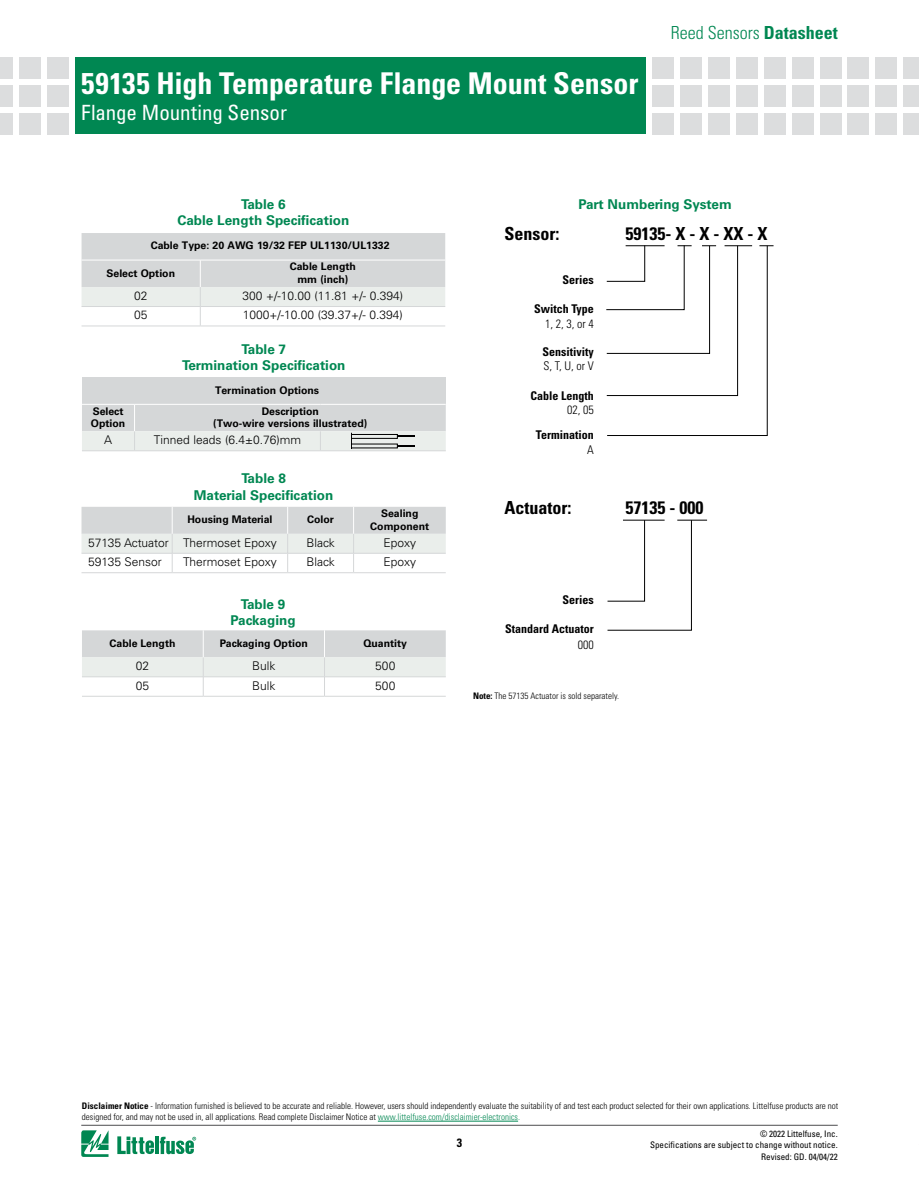
<style>
.page{position:relative;width:919px;height:1191px;background:#fff}
.page>*{position:absolute;margin:0;border:0;box-sizing:border-box;transform-origin:0 0}
.t1{font:700 condensed 30px "Univers LT Std";color:#fff}
.t2{font:condensed 21px "Univers LT Std";letter-spacing:-.005em;color:#fff}
.t3{font:700 condensed 18px "Univers LT Std";color:#000}
.t4{font:300 condensed 18px "Univers LT Std";color:#008752}
.t5{font:700 13.5px/16.2px "Univers LT Std";color:#008752;text-align:center}
.t6{font:300 12px "Univers LT Std";color:#000}
.t7{font:700 condensed 12px "Univers LT Std";color:#000}
.t8{font:300 condensed 12px "Univers LT Std";color:#000}
.t9{font:700 10.5px/12.6px "Univers LT Std";color:#000;text-align:center}
.t10{font:300 condensed 9px/10.8px "Univers LT Std";color:#000}
.t11{font:condensed 9px/10.8px "Univers LT Std";color:#000;text-align:right}
.s1{font-weight:700}
.s2{color:#008752}
</style>
<div class="page">
<hr style="left:81px;top:1124px;width:756px;height:1px;background:#4d4d4f">
<svg style="left:81px;top:1130px;width:27px;height:26px"></svg>
<hr style="left:155px;top:1136px;width:3px;height:18px;background:#008752">
<svg style="left:160px;top:1136px;width:36px;height:18px"></svg>
<svg style="left:117px;top:1136px;width:37px;height:18px"></svg>
<div style="left:75px;top:57px;width:570px;height:77px;background:#008752"></div>
<div style="left:47px;top:57px;width:22px;height:22px;background:#dcddde"></div>
<div style="left:47px;top:85px;width:22px;height:22px;background:#dcddde"></div>
<div style="left:47px;top:113px;width:22px;height:21px;background:#dcddde"></div>
<div style="left:19px;top:57px;width:22px;height:22px;background:#dcddde"></div>
<div style="left:19px;top:85px;width:22px;height:22px;background:#dcddde"></div>
<div style="left:19px;top:113px;width:22px;height:21px;background:#dcddde"></div>
<div style="left:0;top:57px;width:13px;height:22px;background:#dcddde"></div>
<div style="left:0;top:85px;width:13px;height:22px;background:#dcddde"></div>
<div style="left:0;top:113px;width:13px;height:21px;background:#dcddde"></div>
<div style="left:652px;top:57px;width:22px;height:22px;background:#dcddde"></div>
<div style="left:652px;top:85px;width:22px;height:22px;background:#dcddde"></div>
<div style="left:652px;top:113px;width:22px;height:21px;background:#dcddde"></div>
<div style="left:680px;top:57px;width:21px;height:22px;background:#dcddde"></div>
<div style="left:680px;top:85px;width:21px;height:22px;background:#dcddde"></div>
<div style="left:680px;top:113px;width:21px;height:21px;background:#dcddde"></div>
<div style="left:708px;top:57px;width:21px;height:22px;background:#dcddde"></div>
<div style="left:708px;top:85px;width:21px;height:22px;background:#dcddde"></div>
<div style="left:708px;top:113px;width:21px;height:21px;background:#dcddde"></div>
<div style="left:736px;top:57px;width:21px;height:22px;background:#dcddde"></div>
<div style="left:736px;top:85px;width:21px;height:22px;background:#dcddde"></div>
<div style="left:736px;top:113px;width:21px;height:21px;background:#dcddde"></div>
<div style="left:764px;top:57px;width:21px;height:22px;background:#dcddde"></div>
<div style="left:764px;top:85px;width:21px;height:22px;background:#dcddde"></div>
<div style="left:764px;top:113px;width:21px;height:21px;background:#dcddde"></div>
<div style="left:792px;top:57px;width:21px;height:22px;background:#dcddde"></div>
<div style="left:792px;top:85px;width:21px;height:22px;background:#dcddde"></div>
<div style="left:792px;top:113px;width:21px;height:21px;background:#dcddde"></div>
<div style="left:819px;top:57px;width:22px;height:22px;background:#dcddde"></div>
<div style="left:819px;top:85px;width:22px;height:22px;background:#dcddde"></div>
<div style="left:819px;top:113px;width:22px;height:21px;background:#dcddde"></div>
<div style="left:847px;top:57px;width:22px;height:22px;background:#dcddde"></div>
<div style="left:847px;top:85px;width:22px;height:22px;background:#dcddde"></div>
<div style="left:847px;top:113px;width:22px;height:21px;background:#dcddde"></div>
<div style="left:875px;top:57px;width:21px;height:22px;background:#dcddde"></div>
<div style="left:875px;top:85px;width:21px;height:22px;background:#dcddde"></div>
<div style="left:875px;top:113px;width:21px;height:21px;background:#dcddde"></div>
<div style="left:903px;top:57px;width:15px;height:22px;background:#dcddde"></div>
<div style="left:903px;top:85px;width:15px;height:22px;background:#dcddde"></div>
<div style="left:903px;top:113px;width:15px;height:21px;background:#dcddde"></div>
<hr style="left:378px;top:1120px;width:140px;height:1px;background:#008752">
<svg style="left:82px;top:233px;width:363px;height:92px"></svg>
<hr style="left:82px;top:325px;width:118px;height:1px;background:#d5d7d8">
<hr style="left:200px;top:325px;width:245px;height:1px;background:#d5d7d8">
<div style="left:82px;top:377px;width:364px;height:27px;background:#d5d7d8"></div>
<svg style="left:82px;top:404px;width:364px;height:47px"></svg>
<svg style="left:81px;top:507px;width:365px;height:65px"></svg>
<hr style="left:81px;top:572px;width:91px;height:1px;background:#d5d7d8">
<hr style="left:172px;top:572px;width:115px;height:1px;background:#d5d7d8">
<hr style="left:287px;top:572px;width:66px;height:1px;background:#d5d7d8">
<hr style="left:353px;top:572px;width:93px;height:1px;background:#d5d7d8">
<svg style="left:82px;top:630px;width:364px;height:66px"></svg>
<hr style="left:82px;top:696px;width:121px;height:1px;background:#d5d7d8">
<hr style="left:203px;top:696px;width:121px;height:1px;background:#d5d7d8">
<hr style="left:324px;top:696px;width:122px;height:1px;background:#d5d7d8">
<svg style="left:606px;top:245px;width:167px;height:191px"></svg>
<hr style="left:677px;top:520px;width:30px;height:1px;background:#000">
<svg style="left:607px;top:519px;width:85px;height:112px"></svg>
<h1 class="t1" style="left:81px;top:65px;width:558px">59135 High Temperature Flange Mount Sensor</h1>
<h2 class="t2" style="left:81px;top:99px;width:207px">Flange Mounting Sensor</h2>
<h3 class="t4" style="left:670px;top:22px;width:168px">Reed Sensors <span class="s1">Datasheet</span></h3>
<h3 class="t5" style="left:177px;top:196px;width:173px">Table 6<br>Cable Length Specification</h3>
<p class="t9" style="left:151px;top:239px;width:240px">Cable Type: 20 AWG 19/32 FEP UL1130/UL1332</p>
<p class="t9" style="left:106px;top:267px;width:70px">Select Option</p>
<p class="t9" style="left:290px;top:260px;width:68px">Cable Length mm (inch)</p>
<h3 class="t6" style="left:134px;top:288px;width:15px">02</h3>
<h3 class="t6" style="left:242px;top:288px;width:162px">300 +/-10.00 (11.81 +/- 0.394)</h3>
<h3 class="t6" style="left:134px;top:308px;width:15px">05</h3>
<h3 class="t6" style="left:243px;top:308px;width:161px">1000+/-10.00 (39.37+/- 0.394)</h3>
<h3 class="t5" style="left:182px;top:341px;width:165px">Table 7<br>Termination Specification</h3>
<p class="t9" style="left:215px;top:384px;width:106px">Termination Options</p>
<p class="t9" style="left:91px;top:404px;width:36px;text-align:left">Select<br>Option</p>
<p class="t9" style="left:213px;top:404px;width:156px">Description<br>(Two-wire versions illustrated)</p>
<h3 class="t6" style="left:104px;top:433px;width:10px">A</h3>
<h3 class="t6" style="left:154px;top:433px;width:149px">Tinned leads (6.4±0.76)mm</h3>
<h3 class="t5" style="left:194px;top:470px;width:141px">Table 8<br>Material Specification</h3>
<p class="t9" style="left:187px;top:513px;width:87px">Housing Material</p>
<p class="t9" style="left:307px;top:513px;width:28px">Color</p>
<p class="t9" style="left:370px;top:507px;width:60px">Sealing<br>Component</p>
<h3 class="t6" style="left:88px;top:535px;width:190px">57135 Actuator Thermoset Epoxy</h3>
<h3 class="t6" style="left:306px;top:535px;width:30px">Black</h3>
<h3 class="t6" style="left:383px;top:535px;width:34px">Epoxy</h3>
<h3 class="t6" style="left:88px;top:555px;width:75px">59135 Sensor</h3>
<h3 class="t6" style="left:183px;top:555px;width:95px">Thermoset Epoxy</h3>
<h3 class="t6" style="left:306px;top:555px;width:30px">Black</h3>
<h3 class="t6" style="left:383px;top:555px;width:34px">Epoxy</h3>
<h3 class="t5" style="left:230px;top:596px;width:67px">Table 9<br>Packaging</h3>
<p class="t9" style="left:109px;top:637px;width:67px">Cable Length</p>
<p class="t9" style="left:220px;top:637px;width:89px">Packaging Option</p>
<p class="t9" style="left:363px;top:637px;width:45px">Quantity</p>
<h3 class="t6" style="left:136px;top:659px;width:15px">02</h3>
<h3 class="t6" style="left:252px;top:659px;width:25px">Bulk</h3>
<h3 class="t6" style="left:375px;top:659px;width:22px">500</h3>
<h3 class="t6" style="left:136px;top:678px;width:15px">05</h3>
<h3 class="t6" style="left:252px;top:678px;width:25px">Bulk</h3>
<h3 class="t6" style="left:375px;top:678px;width:22px">500</h3>
<h3 class="t5" style="left:578px;top:196px;width:155px">Part Numbering System</h3>
<h3 class="t3" style="left:625px;top:222px;width:143px">59135- X - X - XX - X</h3>
<h3 class="t7" style="left:562px;top:273px;width:33px">Series</h3>
<h3 class="t7" style="left:534px;top:302px;width:61px">Switch Type</h3>
<h3 class="t8" style="left:545px;top:316px;width:50px">1, 2, 3, or 4</h3>
<h3 class="t7" style="left:542px;top:344px;width:53px">Sensitivity</h3>
<h3 class="t8" style="left:543px;top:359px;width:52px">S, T, U, or V</h3>
<h3 class="t3" style="left:504px;top:222px;width:56px">Sensor:</h3>
<h3 class="t7" style="left:530px;top:388px;width:65px">Cable Length</h3>
<h3 class="t8" style="left:567px;top:402px;width:28px">02, 05</h3>
<h3 class="t7" style="left:536px;top:427px;width:59px">Termination</h3>
<h3 class="t8" style="left:587px;top:442px;width:8px">A</h3>
<h3 class="t3" style="left:504px;top:497px;width:68px">Actuator:</h3>
<h3 class="t7" style="left:562px;top:592px;width:33px">Series</h3>
<h3 class="t7" style="left:505px;top:621px;width:90px">Standard Actuator</h3>
<h3 class="t8" style="left:577px;top:637px;width:17px">000</h3>
<h3 class="t3" style="left:625px;top:497px;width:79px">57135 - 000</h3>
<p class="t10" style="left:473px;top:690px;width:147px"><span class="s1">Note:</span> The 57135 Actuator is sold separately.</p>
<p class="t10" style="left:82px;top:1100px;width:757px"><span class="s1">Disclaimer Notice</span> - Information furnished is believed to be accurate and reliable. However, users should independently evaluate the suitability of and test each product selected for their own applications. Littelfuse products are not designed for, and may not be used in, all applications. Read complete Disclaimer Notice at <span class="s2">www.littelfuse.com/disclaimier-electronics.</span></p>
<h3 class="t7" style="left:457px;top:1134px;width:7px">3</h3>
<p class="t11" style="left:650px;top:1128px;width:189px">© 2022 Littelfuse, Inc.<br>Specifications are subject to change without notice.</p>
<p class="t11" style="left:761px;top:1150px;width:78px">Revised: GD. 04/04/22</p>
</div>
